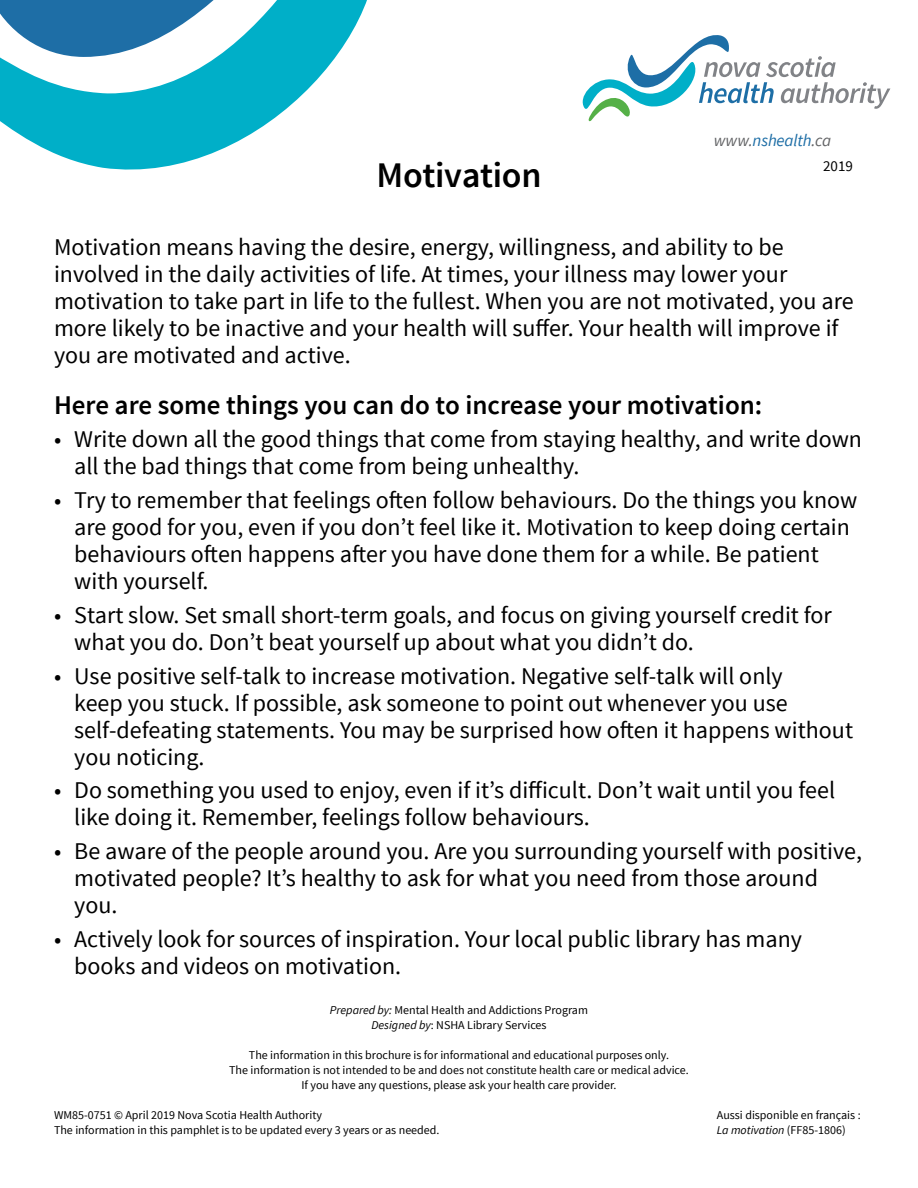
<style>
.page{position:relative;width:918px;height:1188px;background:#fff}
.page>*{position:absolute;margin:0;border:0;box-sizing:border-box;transform-origin:0 0}
.Pamphlet_Title{font:600 36px "Source Sans Pro";letter-spacing:-.01em;color:#000}
.Subheading__18_pt{font:600 27px "Source Sans Pro";color:#000}
.Subheading__18_pt-2{font:24px/27px "Source Sans Pro";color:#000}
.t1{font:italic 16.95px "Source Sans Pro";letter-spacing:-.01em;color:#1e6ea6}
.page{font:15px "Source Sans Pro";color:#000}
.body_text{font:12px "Source Sans Pro";color:#000}
.body_text-2{font:italic 12px "Source Sans Pro";color:#000}
.s1{color:#636466}
.s2{font-style:italic}
.s3{font-style:normal}
</style>
<div class="page">
<svg style="left:582px;top:35px;width:308px;height:87px"></svg>
<svg style="left:0;top:0;width:367px;height:170px"></svg>
<p class="Pamphlet_Title" style="left:376px;top:152px;width:167px">Motivation</p>
<p class="t1" style="left:714px;top:130px;width:119px"><span class="s1">www.</span>nshealth<span class="s1">.ca</span></p>
<p class="page" style="left:823px;top:157px;width:31px">2019</p>
<p class="Subheading__18_pt-2" style="left:54px;top:234px;width:801px">Motivation means having the desire, energy, willingness, and ability to be involved in the daily activities of life. At times, your illness may lower your motivation to take part in life to the fullest. When you are not motivated, you are more likely to be inactive and your health will suffer. Your health will improve if you are motivated and active.</p>
<p class="Subheading__18_pt" style="left:54px;top:388px;width:710px">Here are some things you can do to increase your motivation:</p>
<p class="Subheading__18_pt-2" style="left:74px;top:426px;width:789px;text-indent:-20px">• Write down all the good things that come from staying healthy, and write down all the bad things that come from being unhealthy.</p>
<p class="Subheading__18_pt-2" style="left:74px;top:487px;width:785px;text-indent:-20px">• Try to remember that feelings often follow behaviours. Do the things you know are good for you, even if you don’t feel like it. Motivation to keep doing certain behaviours often happens after you have done them for a while. Be patient with yourself.</p>
<p class="Subheading__18_pt-2" style="left:74px;top:602px;width:759px;text-indent:-20px">• Start slow. Set small short-term goals, and focus on giving yourself credit for what you do. Don’t beat yourself up about what you didn’t do.</p>
<p class="Subheading__18_pt-2" style="left:74px;top:663px;width:780px;text-indent:-20px">• Use positive self-talk to increase motivation. Negative self-talk will only<br>keep you stuck. If possible, ask someone to point out whenever you use self-defeating statements. You may be surprised how often it happens without you noticing.</p>
<p class="Subheading__18_pt-2" style="left:74px;top:777px;width:762px;text-indent:-20px">• Do something you used to enjoy, even if it’s difficult. Don’t wait until you feel like doing it. Remember, feelings follow behaviours.</p>
<p class="Subheading__18_pt-2" style="left:74px;top:838px;width:789px;text-indent:-20px">• Be aware of the people around you. Are you surrounding yourself with positive, motivated people? It’s healthy to ask for what you need from those around you.</p>
<p class="Subheading__18_pt-2" style="left:74px;top:926px;width:729px;text-indent:-20px">• Actively look for sources of inspiration. Your local public library has many books and videos on motivation.</p>
<p class="body_text" style="left:330px;top:1003px;width:260px"><span class="s2">Prepared by:</span> Mental Health and Addictions Program</p>
<p class="body_text" style="left:371px;top:1018px;width:177px"><span class="s2">Designed by</span>: NSHA Library Services</p>
<p class="body_text" style="left:249px;top:1048px;width:422px">The information in this brochure is for informational and educational purposes only.</p>
<p class="body_text" style="left:229px;top:1063px;width:461px">The information is not intended to be and does not constitute health care or medical advice.</p>
<p class="body_text" style="left:301px;top:1078px;width:317px">If you have any questions, please ask your health care provider.</p>
<p class="body_text" style="left:54px;top:1108px;width:270px">WM85-0751 © April 2019 Nova Scotia Health Authority</p>
<p class="body_text" style="left:54px;top:1123px;width:387px">The information in this pamphlet is to be updated every 3 years or as needed.</p>
<p class="body_text" style="left:717px;top:1108px;width:145px">Aussi disponible en français :</p>
<p class="body_text-2" style="left:717px;top:1123px;width:130px">La motivation <span class="s3">(FF85-1806)</span></p>
</div>
